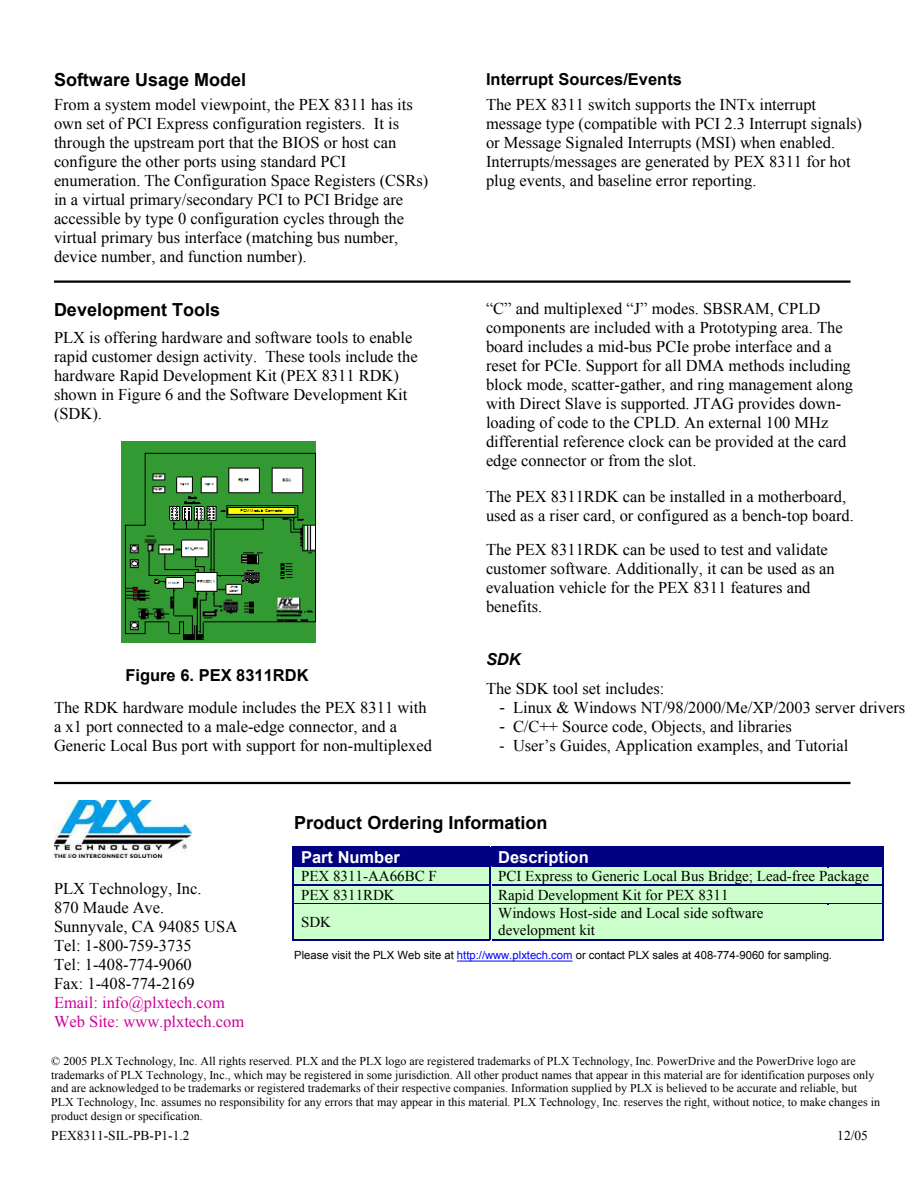
<style>
.page{position:relative;width:918px;height:1188px;background:#fff}
.page>*{position:absolute;margin:0;border:0;box-sizing:border-box;transform-origin:0 0}
.t1{font:700 18px "Arial";color:#000}
.t2{font:16.5px/19px "Times New Roman";color:#000}
.t3{font:16.5px/19px "Times New Roman";color:#cc009a}
.t4{font:700 16.5px "Arial";color:#000}
.t5{font:700 16.5px "Arial";color:#fff}
.t6{font:italic 700 16.5px "Arial";color:#000}
.t7{font:15px/17.2px "Times New Roman";color:#000}
.t8{font:13.5px "Times New Roman";color:#000}
.t9{font:12px/13.8px "Times New Roman";color:#000}
.t10{font:11.25px "Arial";color:#000}
.s1{font-family:"Arial"}
.s2{font-family:"Arial";font-size:15px}
.s3{color:#00f}
</style>
<div class="page">
<img style="left:122px;top:441px;width:194px;height:202px">
<svg style="left:292px;top:846px;width:592px;height:94px;background:#94b9b7"></svg>
<hr style="left:457px;top:961px;width:116px;height:1px;background:#00f">
<img style="left:54px;top:801px;width:138px;height:56px">
<hr style="left:54px;top:280px;width:797px;height:3px;background:#000">
<hr style="left:54px;top:782px;width:797px;height:2px;background:#000">
<p class="t1" style="left:54px;top:73px;width:194px">Software Usage Model</p>
<p class="t2" style="left:54px;top:96px;width:376px">From a system model viewpoint, the PEX 8311 has its own set of PCI Express configuration registers. It is through the upstream port that the BIOS or host can configure the other ports using standard PCI enumeration. The Configuration Space Registers (CSRs) in a virtual primary/secondary PCI to PCI Bridge are accessible by type 0 configuration cycles through the virtual primary bus interface (matching bus number, device number, and function number).</p>
<p class="t1" style="left:54px;top:303px;width:168px">Development Tools</p>
<p class="t2" style="left:54px;top:329px;width:365px">PLX is offering hardware and software tools to enable rapid customer design activity. These tools include the hardware Rapid Development Kit (PEX 8311 RDK) shown in Figure 6 and the Software Development Kit (SDK).</p>
<p class="t4" style="left:125px;top:669px;width:185px">Figure 6. PEX 8311RDK</p>
<p class="t2" style="left:54px;top:700px;width:380px">The RDK hardware module includes the PEX 8311 with a x1 port connected to a male-edge connector, and a<br>Generic Local Bus port with support for non-multiplexed</p>
<p class="t4" style="left:486px;top:73px;width:198px">Interrupt Sources/Events</p>
<p class="t2" style="left:486px;top:96px;width:378px">The PEX 8311 switch supports the INTx interrupt message type (compatible with PCI 2.3 Interrupt signals) or Message Signaled Interrupts (MSI) when enabled.<br>Interrupts/messages are generated by PEX 8311 for hot plug events, and baseline error reporting.</p>
<p class="t2" style="left:486px;top:301px;width:369px">“C” and multiplexed “J” modes. SBSRAM, CPLD components are included with a Prototyping area. The board includes a mid-bus PCIe probe interface and a reset for PCIe. Support for all DMA methods including block mode, scatter-gather, and ring management along with Direct Slave is supported. JTAG provides down&shy;loading of code to the CPLD. An external 100 MHz differential reference clock can be provided at the card edge connector or from the slot.</p>
<p class="t2" style="left:486px;top:489px;width:369px">The PEX 8311RDK can be installed in a motherboard, used as a riser card, or configured as a bench-top board.</p>
<p class="t2" style="left:486px;top:542px;width:350px">The PEX 8311RDK can be used to test and validate customer software. Additionally, it can be used as an evaluation vehicle for the PEX 8311 features and benefits.</p>
<p class="t6" style="left:486px;top:650px;width:36px">SDK</p>
<p class="t2" style="left:486px;top:680px;width:180px">The SDK tool set includes:</p>
<p class="t2" style="left:500px;top:699px;width:407px"><span class="s1">-</span> Linux &amp; Windows NT/98/2000/Me/XP/2003 server drivers</p>
<p class="t2" style="left:500px;top:718px;width:294px"><span class="s1">-</span> C/C++ Source code, Objects, and libraries</p>
<p class="t2" style="left:500px;top:737px;width:350px"><span class="s2">-</span> User’s Guides, Application examples, and Tutorial</p>
<p class="t2" style="left:54px;top:880px;width:185px">PLX Technology, Inc.<br>870 Maude Ave.<br>Sunnyvale, CA 94085 USA<br>Tel: 1-800-759-3735<br>Tel: 1-408-774-9060<br>Fax: 1-408-774-2169</p>
<p class="t3" style="left:54px;top:994px;width:192px">Email: info@plxtech.com<br>Web Site: www.plxtech.com</p>
<p class="t1" style="left:294px;top:816px;width:255px">Product Ordering Information</p>
<p class="t5" style="left:301px;top:851px;width:100px">Part Number</p>
<p class="t5" style="left:498px;top:851px;width:92px">Description</p>
<p class="t7" style="left:301px;top:869px;width:137px">PEX 8311-AA66BC F</p>
<p class="t7" style="left:498px;top:869px;width:373px">PCI Express to Generic Local Bus Bridge; Lead-free Package</p>
<p class="t7" style="left:301px;top:888px;width:95px">PEX 8311RDK</p>
<p class="t7" style="left:498px;top:888px;width:232px">Rapid Development Kit for PEX 8311</p>
<p class="t7" style="left:301px;top:915px;width:32px">SDK</p>
<p class="t7" style="left:498px;top:906px;width:267px">Windows Host-side and Local side software development kit</p>
<p class="t10" style="left:294px;top:951px;width:539px">Please visit the PLX Web site at <span class="s3">http://www.plxtech.com</span> or contact PLX sales at 408-774-9060 for sampling.</p>
<p class="t9" style="left:51px;top:1055px;width:830px">© 2005 PLX Technology, Inc. All rights reserved. PLX and the PLX logo are registered trademarks of PLX Technology, Inc. PowerDrive and the PowerDrive logo are trademarks of PLX Technology, Inc., which may be registered in some jurisdiction. All other product names that appear in this material are for identification purposes only and are acknowledged to be trademarks or registered trademarks of their respective companies. Information supplied by PLX is believed to be accurate and reliable, but PLX Technology, Inc. assumes no responsibility for any errors that may appear in this material. PLX Technology, Inc. reserves the right, without notice, to make changes in product design or specification.</p>
<p class="t8" style="left:51px;top:1130px;width:140px">PEX8311-SIL-PB-P1-1.2</p>
<p class="t8" style="left:837px;top:1130px;width:32px">12/05</p>
</div>
